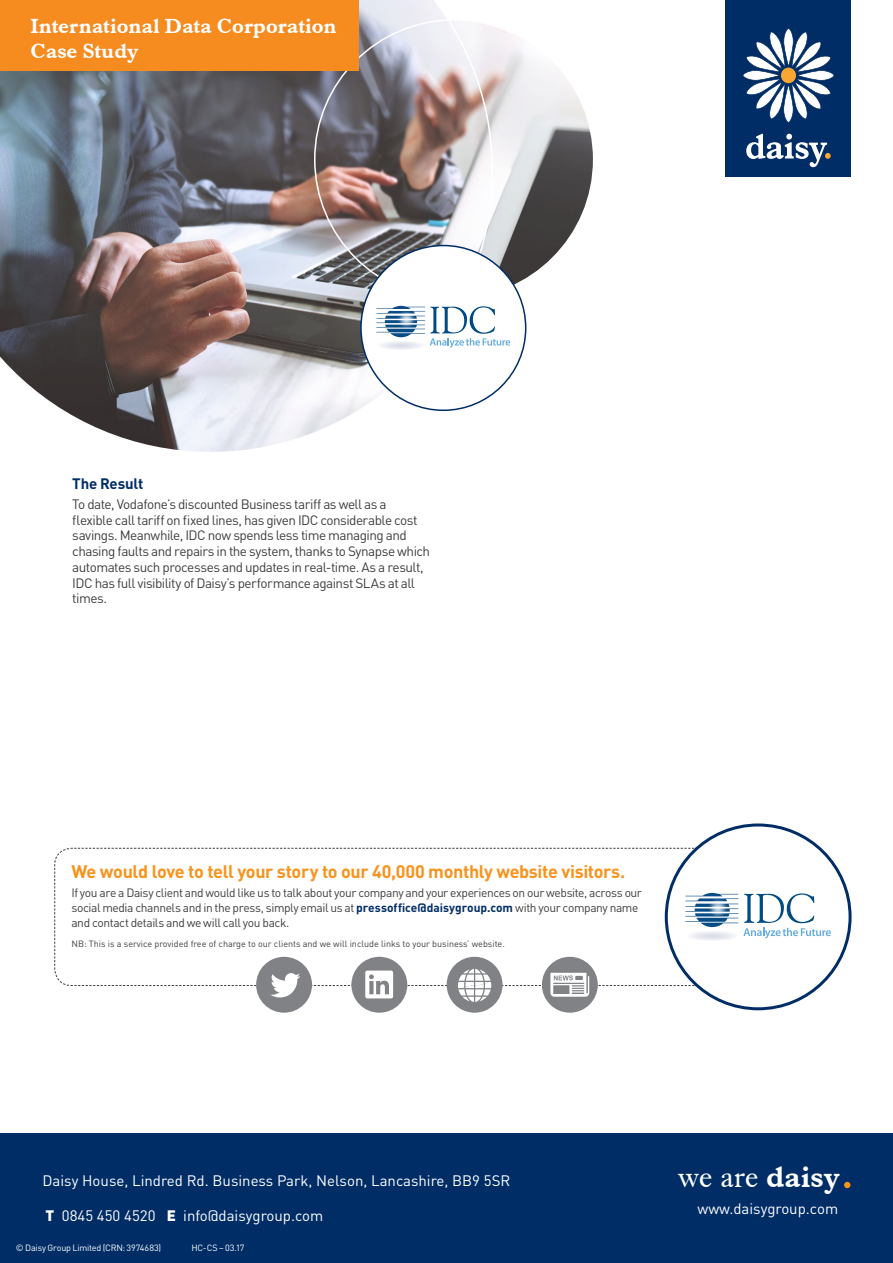
<style>
.page{position:relative;width:893px;height:1263px;background:#fff}
.page>*{position:absolute;margin:0;border:0;box-sizing:border-box;transform-origin:0 0}
.t1{font:30px "Dutch 766 BT Roman A";color:#fff}
.t2{font:21px/25.2px "Dutch 766 BT Bold A";color:#fff}
.Small_Heading{font:700 18px "DIN";letter-spacing:-.02em;color:#f7931d}
.t3{font:15px "DIN";color:#fff}
.Sub_Heading{font:700 15px "DIN";letter-spacing:-.01em;color:#002d66}
.Body_Copy{font:13.5px/15.8px "DIN";letter-spacing:-.04em;color:#3e3e3f}
.small_body{font:12px/15px "DIN";letter-spacing:-.035em;color:#3e3e3f}
.t4{font:9px "DIN";color:#3e3e3f}
.Body_Copy-2{font:9px "DIN";letter-spacing:-.02em;color:#fff}
.s1{font-weight:700;color:#002d66}
.s2{font-family:"Dutch 766 BT Bold A"}
.s3{font-weight:900}
</style>
<div class="page">
<div style="left:0;top:1133px;width:893px;height:130px;background:#002d66"></div>
<svg style="left:844px;top:1182px;width:6px;height:6px"></svg>
<div style="left:447px;top:957px;width:56px;height:56px;background:#808285;border-radius:50%"></div>
<div style="left:542px;top:957px;width:56px;height:56px;background:#808285;border-radius:50%"></div>
<div style="left:256px;top:957px;width:56px;height:56px;background:#808285;border-radius:50%"></div>
<div style="left:351px;top:957px;width:56px;height:56px;background:#808285;border-radius:50%"></div>
<svg style="left:54px;top:847px;width:777px;height:155px"></svg>
<div style="left:725px;top:0;width:125px;height:177px;background:#002d66"></div>
<svg style="left:743px;top:28px;width:91px;height:95px"></svg>
<svg style="left:746px;top:134px;width:85px;height:33px"></svg>
<img style="left:0;top:0;width:593px;height:452px">
<div style="left:361px;top:246px;width:165px;height:164px;background:#fff;border-radius:50%"></div>
<svg style="left:376px;top:306px;width:134px;height:44px"></svg>
<div style="left:0;top:0;width:359px;height:71px;background:#f68b1f"></div>
<p class="t2" style="left:31px;top:13px;width:308px">International Data Corporation<br>Case Study</p>
<p class="Sub_Heading" style="left:72px;top:473px;width:73px">The Result</p>
<p class="Body_Copy" style="left:72px;top:496px;width:359px">To date, Vodafone’s discounted Business tariff as well as a flexible call tariff on fixed lines, has given IDC considerable cost savings. Meanwhile, IDC now spends less time managing and chasing faults and repairs in the system, thanks to Synapse which automates such processes and updates in real-time. As a result, IDC has full visibility of Daisy’s performance against SLAs at all times.</p>
<p class="Small_Heading" style="left:71px;top:860px;width:555px">We would love to tell your story to our 40,000 monthly website visitors.</p>
<p class="small_body" style="left:71px;top:885px;width:572px">If you are a Daisy client and would like us to talk about your company and your experiences on our website, across our social media channels and in the press, simply email us at <span class="s1">pressoffice@daisygroup.com</span> with your company name and contact details and we will call you back.</p>
<p class="t4" style="left:71px;top:938px;width:435px">NB: This is a service provided free of charge to our clients and we will include links to your business’ website.</p>
<p class="t3" style="left:43px;top:1171px;width:469px">Daisy House, Lindred Rd. Business Park, Nelson, Lancashire, BB9 5SR</p>
<h1 class="t1" style="left:679px;top:1158px;width:163px">we are <span class="s2">daisy</span></h1>
<p class="t3" style="left:46px;top:1206px;width:279px"><span class="s3">T</span> 0845 450 4520 <span class="s3">E</span> info@daisygroup.com</p>
<p class="t3" style="left:698px;top:1200px;width:142px">www.daisygroup.com</p>
<p class="Body_Copy-2" style="left:16px;top:1242px;width:147px">© Daisy Group Limited (CRN: 3974683)</p>
<p class="Body_Copy-2" style="left:191px;top:1242px;width:55px">HC-CS – 03.17</p>
</div>
